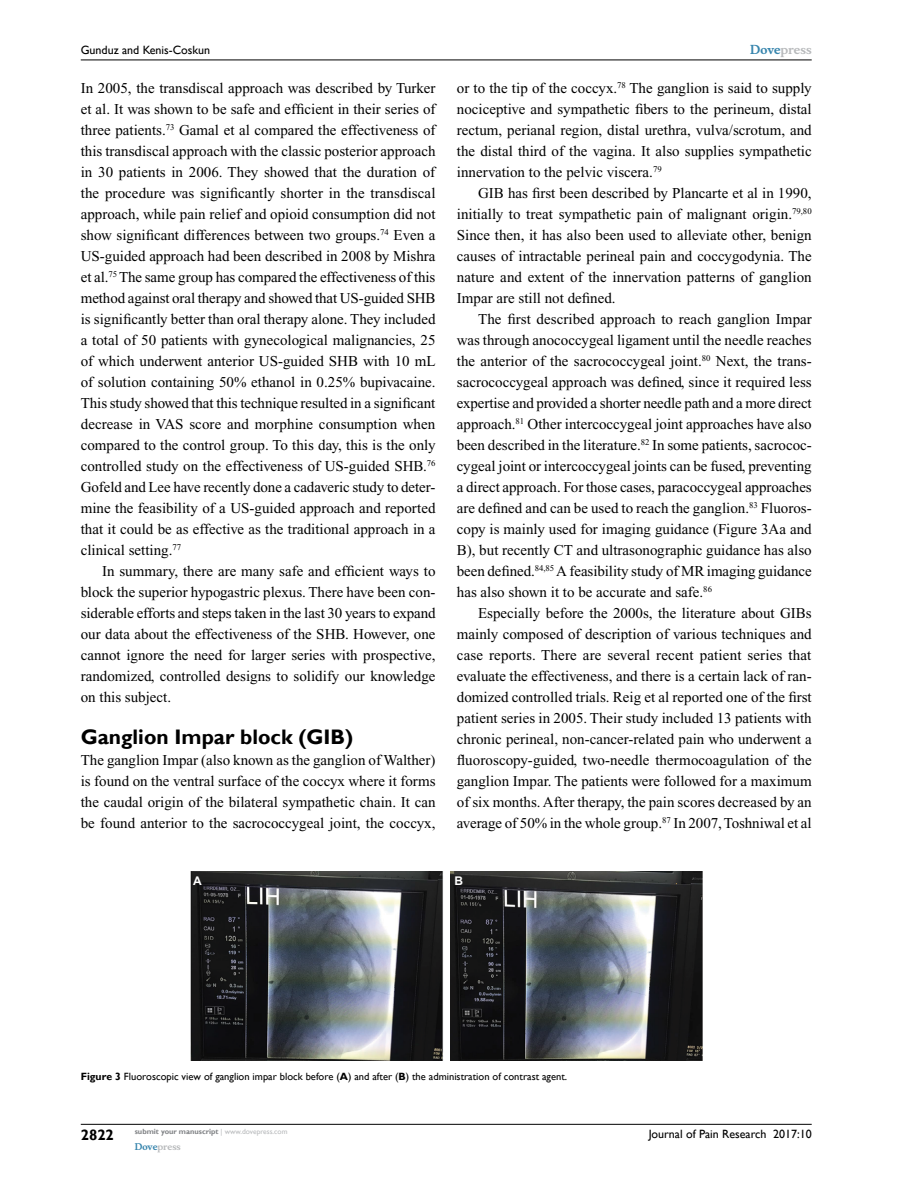
<style>
.page{position:relative;width:918px;height:1188px;background:#fff}
.page>*{position:absolute;margin:0;border:0;box-sizing:border-box;transform-origin:0 0}
.t1{font:700 21px "Gill Sans";color:#000}
.t2{font:15px/21px "Times New Roman";color:#000;text-align:justify}
.t3{font:700 15px "Gill Sans";color:#000}
.t4{font:12px "Gill Sans";color:#000}
.t5{font:700 12px "Musee";color:#b8babc}
.t6{font:700 12px "Arial";color:#fff}
.t7{font:10.5px "Gill Sans";color:#000}
.t8{font:700 9px "Musee";color:#b8babc}
.t9{font:700 7.5px "Gill Sans";color:#808285}
.s1{color:#3785ad}
.s2{font-weight:700}
.s3{font-weight:400;color:#b8babc}
</style>
<div class="page">
<hr style="left:81px;top:1124px;width:731px;height:1px;background:#000">
<hr style="left:81px;top:60px;width:731px;height:1px;background:#000">
<img style="left:190px;top:871px;width:253px;height:189px">
<img style="left:450px;top:871px;width:252px;height:189px">
<p class="t4" style="left:81px;top:43px;width:131px">Gunduz and Kenis-Coskun</p>
<p class="t2" style="left:81px;top:77px;width:356px">In 2005, the transdiscal approach was described by Turker et al. It was shown to be safe and efficient in their series of three patients.<sup>73</sup> Gamal et al compared the effectiveness of this transdiscal approach with the classic posterior approach in 30 patients in 2006. They showed that the duration of the procedure was significantly shorter in the transdiscal approach, while pain relief and opioid consumption did not show significant differences between two groups.<sup>74</sup> Even a US-guided approach had been described in 2008 by Mishra et al.<sup>75</sup> The same group has compared the effectiveness of this method against oral therapy and showed that US-guided SHB is significantly better than oral therapy alone. They included a total of 50 patients with gynecological malignancies, 25 of which underwent anterior US-guided SHB with 10 mL of solution containing 50% ethanol in 0.25% bupivacaine.<br>This study showed that this technique resulted in a significant decrease in VAS score and morphine consumption when compared to the control group. To this day, this is the only controlled study on the effectiveness of US-guided SHB.<sup>76<br></sup>Gofeld and Lee have recently done a cadaveric study to deter&shy;mine the feasibility of a US-guided approach and reported that it could be as effective as the traditional approach in a clinical setting.<sup>77</sup></p>
<p class="t2" style="left:81px;top:560px;width:356px;text-indent:21px">In summary, there are many safe and efficient ways to block the superior hypogastric plexus. There have been con&shy;siderable efforts and steps taken in the last 30 years to expand our data about the effectiveness of the SHB. However, one cannot ignore the need for larger series with prospective, randomized, controlled designs to solidify our knowledge on this subject.</p>
<h1 class="t1" style="left:81px;top:724px;width:274px">Ganglion Impar block (GIB)</h1>
<p class="t2" style="left:81px;top:749px;width:356px">The ganglion Impar (also known as the ganglion of Walther) is found on the ventral surface of the coccyx where it forms the caudal origin of the bilateral sympathetic chain. It can be found anterior to the sacrococcygeal joint, the coccyx,</p>
<p class="t5" style="left:750px;top:43px;width:63px"><span class="s1">Dove</span>press</p>
<p class="t2" style="left:457px;top:77px;width:356px">or to the tip of the coccyx.<sup>78</sup> The ganglion is said to supply nociceptive and sympathetic fibers to the perineum, distal rectum, perianal region, distal urethra, vulva/scrotum, and the distal third of the vagina. It also supplies sympathetic innervation to the pelvic viscera.<sup>79</sup></p>
<p class="t2" style="left:457px;top:182px;width:356px;text-indent:21px">GIB has first been described by Plancarte et al in 1990, initially to treat sympathetic pain of malignant origin.<sup>79,80<br></sup>Since then, it has also been used to alleviate other, benign causes of intractable perineal pain and coccygodynia. The nature and extent of the innervation patterns of ganglion Impar are still not defined.</p>
<p class="t2" style="left:457px;top:308px;width:357px;text-indent:21px">The first described approach to reach ganglion Impar was through anococcygeal ligament until the needle reaches the anterior of the sacrococcygeal joint.<sup>80</sup> Next, the trans&shy;sacrococcygeal approach was defined, since it required less expertise and provided a shorter needle path and a more direct approach.<sup>81</sup> Other intercoccygeal joint approaches have also been described in the literature.<sup>82</sup> In some patients, sacrococ&shy;cygeal joint or intercoccygeal joints can be fused, preventing a direct approach. For those cases, paracoccygeal approaches are defined and can be used to reach the ganglion.<sup>83</sup> Fluoros&shy;copy is mainly used for imaging guidance (Figure 3Aa and B), but recently CT and ultrasonographic guidance has also been defined.<sup>84,85</sup> A feasibility study of MR imaging guidance has also shown it to be accurate and safe.<sup>86</sup></p>
<p class="t2" style="left:457px;top:602px;width:356px;text-indent:21px">Especially before the 2000s, the literature about GIBs mainly composed of description of various techniques and case reports. There are several recent patient series that evaluate the effectiveness, and there is a certain lack of ran&shy;domized controlled trials. Reig et al reported one of the first patient series in 2005. Their study included 13 patients with chronic perineal, non-cancer-related pain who underwent a fluoroscopy-guided, two-needle thermocoagulation of the ganglion Impar. The patients were followed for a maximum of six months. After therapy, the pain scores decreased by an average of 50% in the whole group.<sup>87</sup> In 2007, Toshniwal et al</p>
<p class="t6" style="left:193px;top:872px;width:10px">A</p>
<p class="t6" style="left:454px;top:872px;width:10px">B</p>
<p class="t7" style="left:81px;top:1070px;width:488px"><span class="s2">Figure 3</span> Fluoroscopic view of ganglion impar block before (<span class="s2">A</span>) and after (<span class="s2">B</span>) the administration of contrast agent.</p>
<p class="t3" style="left:81px;top:1126px;width:35px">2822</p>
<p class="t9" style="left:135px;top:1127px;width:154px">submit your manuscript <span class="s3">| www.dovepress.com</span></p>
<p class="t8" style="left:135px;top:1141px;width:48px"><span class="s1">Dove</span>press</p>
<p class="t4" style="left:649px;top:1127px;width:164px">Journal of Pain Research 2017:10</p>
</div>
